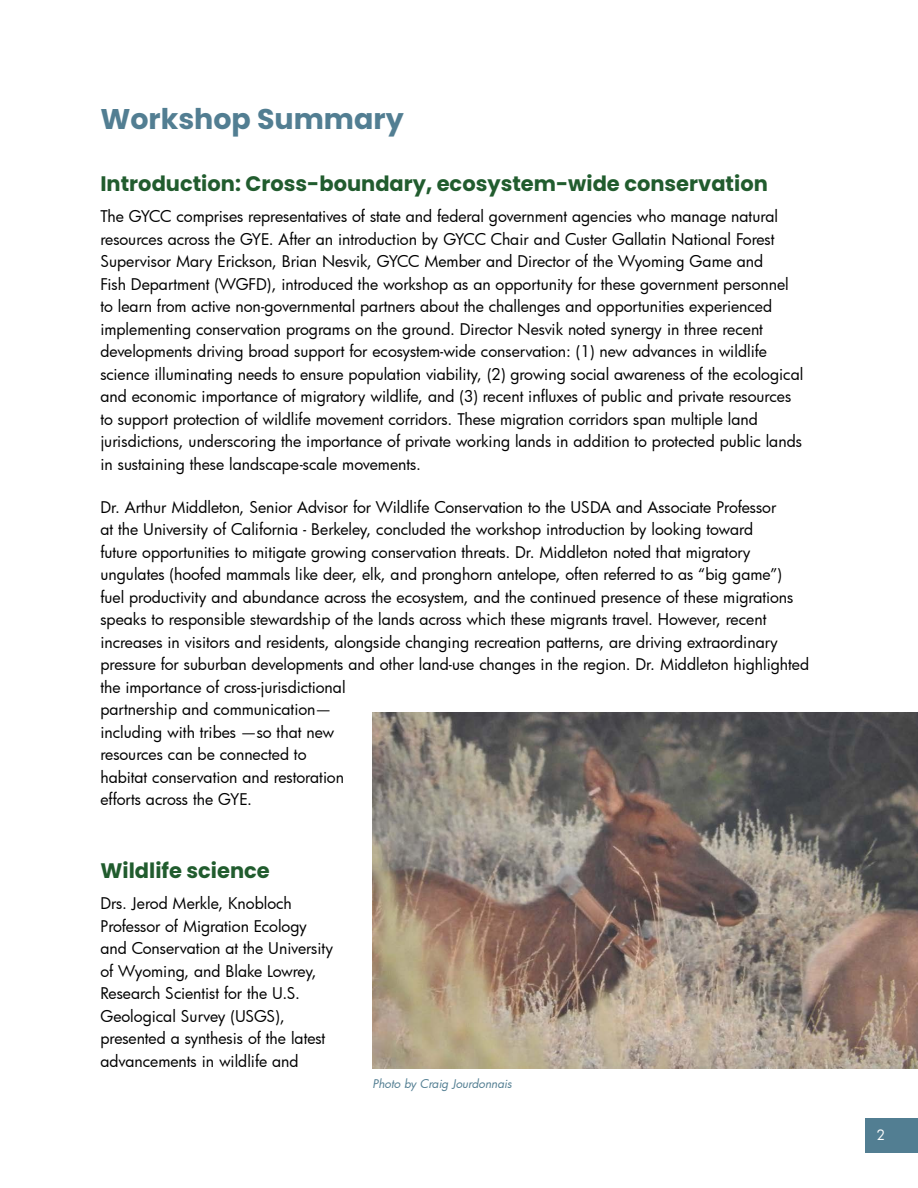
<style>
.page{position:relative;width:918px;height:1188px;background:#fff}
.page>*{position:absolute;margin:0;border:0;box-sizing:border-box;transform-origin:0 0}
.t1{font:700 28.5px "Poppins";color:#527e92}
.t2{font:700 21px "Poppins";color:#215c2e}
.t3{font:15.75px/22.5px "Futura";color:#000}
.t4{font:13.8px "Futura";color:#fff}
.t5{font:italic 11.7px "Futura";color:#527e92}
</style>
<div class="page">
<div style="left:865px;top:1119px;width:53px;height:34px;background:#527e92"></div>
<img style="left:373px;top:713px;width:545px;height:356px">
<h1 class="t1" style="left:100px;top:103px;width:305px">Workshop Summary</h1>
<h2 class="t2" style="left:100px;top:171px;width:669px">Introduction: Cross-boundary, ecosystem-wide conservation</h2>
<p class="t3" style="left:100px;top:205px;width:704px">The GYCC comprises representatives of state and federal government agencies who manage natural resources across the GYE. After an introduction by GYCC Chair and Custer Gallatin National Forest Supervisor Mary Erickson, Brian Nesvik, GYCC Member and Director of the Wyoming Game and<br>Fish Department (WGFD), introduced the workshop as an opportunity for these government personnel to learn from active non-governmental partners about the challenges and opportunities experienced implementing conservation programs on the ground. Director Nesvik noted synergy in three recent developments driving broad support for ecosystem-wide conservation: (1) new advances in wildlife science illuminating needs to ensure population viability, (2) growing social awareness of the ecological and economic importance of migratory wildlife, and (3) recent influxes of public and private resources to support protection of wildlife movement corridors. These migration corridors span multiple land jurisdictions, underscoring the importance of private working lands in addition to protected public lands in sustaining these landscape-scale movements.</p>
<p class="t3" style="left:100px;top:495px;width:710px">Dr. Arthur Middleton, Senior Advisor for Wildlife Conservation to the USDA and Associate Professor<br>at the University of California - Berkeley, concluded the workshop introduction by looking toward<br>future opportunities to mitigate growing conservation threats. Dr. Middleton noted that migratory ungulates (hoofed mammals like deer, elk, and pronghorn antelope, often referred to as “big game”) fuel productivity and abundance across the ecosystem, and the continued presence of these migrations speaks to responsible stewardship of the lands across which these migrants travel. However, recent increases in visitors and residents, alongside changing recreation patterns, are driving extraordinary pressure for suburban developments and other land-use changes in the region. Dr. Middleton highlighted the importance of cross-jurisdictional<br>partnership and communication—<br>including with tribes —so that new<br>resources can be connected to<br>habitat conservation and restoration<br>efforts across the GYE.</p>
<h2 class="t2" style="left:100px;top:858px;width:171px">Wildlife science</h2>
<p class="t3" style="left:100px;top:892px;width:235px">Drs. Jerod Merkle, Knobloch<br>Professor of Migration Ecology and Conservation at the University of Wyoming, and Blake Lowrey,<br>Research Scientist for the U.S.<br>Geological Survey (USGS), presented a synthesis of the latest advancements in wildlife and</p>
<p class="t5" style="left:373px;top:1076px;width:141px">Photo by Craig Jourdonnais</p>
<p class="t4" style="left:876px;top:1125px;width:10px">2</p>
</div>
